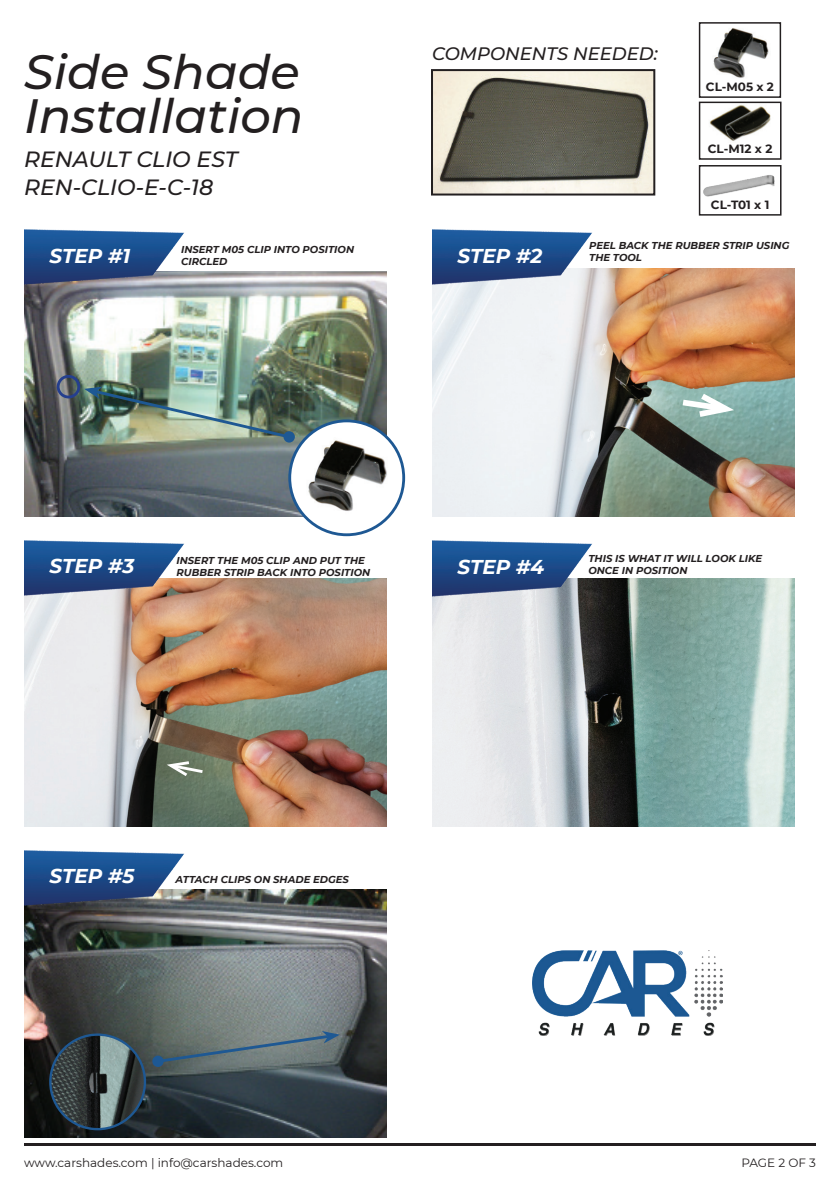
<style>
.page{position:relative;width:840px;height:1191px;background:#fff}
.page>*{position:absolute;margin:0;border:0;box-sizing:border-box;transform-origin:0 0}
.t1{font:italic 500 48px/44px "Montserrat";color:#231f20}
.t2{font:italic 500 22px/28px "Montserrat";color:#231f20}
.t3{font:italic 700 20px "Montserrat";color:#fff}
.t4{font:italic 500 18px "Montserrat";color:#231f20}
.t5{font:12px "Montserrat";color:#231f20}
.t6{font:700 12px "Montserrat";color:#231f20}
.t7{font:italic 700 10px/12px "Montserrat";color:#231f20}
</style>
<div class="page">
<img style="left:24px;top:271px;width:362px;height:245px">
<img style="left:432px;top:268px;width:362px;height:248px">
<img style="left:24px;top:579px;width:362px;height:247px">
<img style="left:432px;top:578px;width:362px;height:248px">
<img style="left:24px;top:889px;width:362px;height:248px">
<img style="left:24px;top:229px;width:160px;height:61px">
<img style="left:432px;top:229px;width:160px;height:61px">
<img style="left:24px;top:540px;width:160px;height:60px">
<img style="left:432px;top:540px;width:160px;height:61px">
<img style="left:24px;top:850px;width:160px;height:60px">
<img style="left:700px;top:24px;width:69px;height:72px">
<div style="left:698px;top:22px;width:82px;height:76px;border:1px solid #231f20"></div>
<img style="left:700px;top:104px;width:71px;height:54px">
<div style="left:698px;top:102px;width:83px;height:58px;border:1px solid #231f20"></div>
<img style="left:700px;top:167px;width:75px;height:47px">
<div style="left:698px;top:165px;width:83px;height:51px;border:1px solid #231f20"></div>
<img style="left:434px;top:72px;width:218px;height:120px">
<div style="left:431px;top:69px;width:224px;height:126px;border:2px solid #231f20"></div>
<hr style="left:24px;top:1143px;width:791px;height:2px;background:#231f20">
<img style="left:289px;top:421px;width:114px;height:114px;border-radius:57px">
<div style="left:288px;top:419px;width:117px;height:117px;border:3px solid #1e5893;border-radius:50%"></div>
<img style="left:532px;top:951px;width:189px;height:84px">
<img style="left:84px;top:387px;width:208px;height:53px">
<div style="left:283px;top:431px;width:12px;height:11px;background:#1e5893;border-radius:50%"></div>
<div style="left:57px;top:375px;width:23px;height:23px;border:3px solid #253f8e;border-radius:50%"></div>
<svg style="left:676px;top:388px;width:65px;height:33px"></svg>
<svg style="left:162px;top:759px;width:44px;height:20px"></svg>
<svg style="left:155px;top:1031px;width:185px;height:33px;background:#667679"></svg>
<div style="left:152px;top:1055px;width:12px;height:12px;background:#1e5893;border-radius:50%"></div>
<img style="left:50px;top:1034px;width:95px;height:95px;border-radius:47px">
<div style="left:49px;top:1033px;width:97px;height:97px;border:2px solid #1e5893;border-radius:50%"></div>
<h1 class="t1" style="left:24px;top:48px;width:281px">Side Shade<br>Installation</h1>
<h2 class="t2" style="left:24px;top:145px;width:215px">RENAULT CLIO EST<br>REN-CLIO-E-C-18</h2>
<h3 class="t4" style="left:432px;top:41px;width:227px">COMPONENTS NEEDED:</h3>
<p class="t6" style="left:705px;top:79px;width:69px">CL-M05 x 2</p>
<p class="t6" style="left:707px;top:140px;width:66px">CL-M12 x 2</p>
<p class="t6" style="left:710px;top:196px;width:60px">CL-T01 x 1</p>
<p class="t7" style="left:181px;top:243px;width:174px">INSERT M05 CLIP INTO POSITION<br>CIRCLED</p>
<p class="t7" style="left:589px;top:239px;width:202px">PEEL BACK THE RUBBER STRIP USING<br>THE TOOL</p>
<h3 class="t3" style="left:49px;top:241px;width:82px">STEP #1</h3>
<h3 class="t3" style="left:457px;top:241px;width:86px">STEP #2</h3>
<p class="t7" style="left:176px;top:554px;width:195px">INSERT THE M05 CLIP AND PUT THE<br>RUBBER STRIP BACK INTO POSITION</p>
<h3 class="t3" style="left:49px;top:552px;width:86px">STEP #3</h3>
<h3 class="t3" style="left:457px;top:552px;width:88px">STEP #4</h3>
<p class="t7" style="left:588px;top:552px;width:175px">THIS IS WHAT IT WILL LOOK LIKE<br>ONCE IN POSITION</p>
<h3 class="t3" style="left:49px;top:861px;width:86px">STEP #5</h3>
<p class="t7" style="left:175px;top:873px;width:175px">ATTACH CLIPS ON SHADE EDGES</p>
<p class="t5" style="left:24px;top:1154px;width:260px">www.carshades.com | info@carshades.com</p>
<p class="t5" style="left:741px;top:1154px;width:76px">PAGE 2 OF 3</p>
</div>
